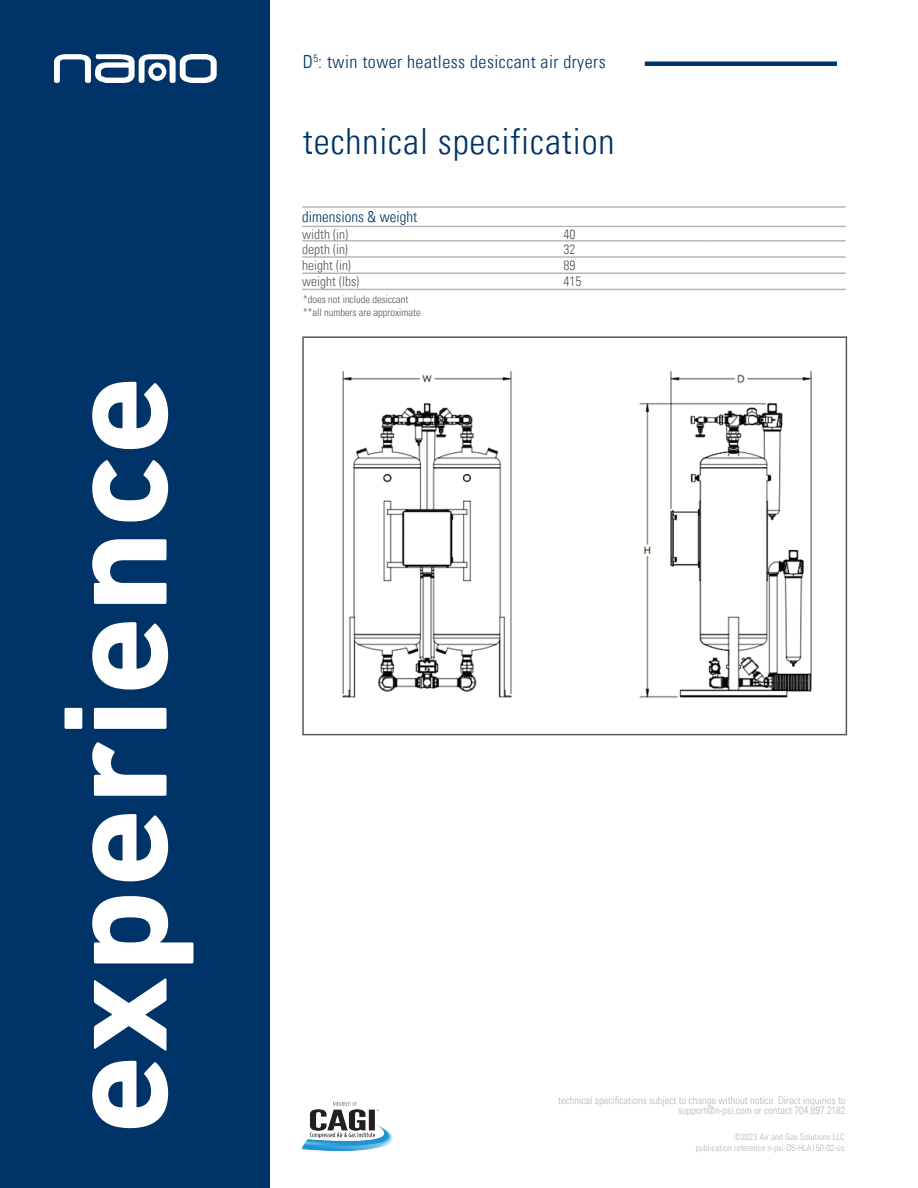
<style>
.page{position:relative;width:918px;height:1188px;background:#fff}
.page>*{position:absolute;margin:0;border:0;box-sizing:border-box;transform-origin:0 0}
.t1{font:700 150px "DIN Next LT Pro";letter-spacing:.02em;color:#fff}
.t2{font:300 condensed 36px "Univers LT";letter-spacing:.025em;color:#003367}
.t3{font:300 condensed 18px "Univers LT";letter-spacing:.025em;color:#003367}
.t4{font:300 condensed 15px "Univers LT";color:#003367}
.t5{font:300 condensed 13.5px "Univers LT";color:#57585a}
.t6{font:300 condensed 10.5px/10.5px "Univers LT";color:#b2b7bb;text-align:right}
.t7{font:300 condensed 10.5px/12.6px "Univers LT";color:#57585a}
.t8{font:300 condensed 9px "Univers LT";letter-spacing:.005em;color:#b2b7bb}
</style>
<div class="page">
<div style="left:645px;top:61px;width:192px;height:5px;background:#003367"></div>
<div style="left:0;top:0;width:270px;height:1188px;background:#003367"></div>
<svg style="left:54px;top:54px;width:163px;height:29px"></svg>
<img style="left:302px;top:1101px;width:91px;height:49px">
<hr style="left:302px;top:206px;width:261px;height:2px;background:#b2b7bb">
<hr style="left:563px;top:206px;width:142px;height:2px;background:#b2b7bb">
<hr style="left:705px;top:206px;width:141px;height:2px;background:#b2b7bb">
<hr style="left:302px;top:226px;width:261px;height:1px;background:#b2b7bb">
<hr style="left:563px;top:226px;width:142px;height:1px;background:#b2b7bb">
<hr style="left:705px;top:226px;width:141px;height:1px;background:#b2b7bb">
<hr style="left:302px;top:240px;width:261px;height:2px;background:#b2b7bb">
<hr style="left:563px;top:240px;width:142px;height:2px;background:#b2b7bb">
<hr style="left:705px;top:240px;width:141px;height:2px;background:#b2b7bb">
<hr style="left:302px;top:256px;width:261px;height:2px;background:#b2b7bb">
<hr style="left:563px;top:256px;width:142px;height:2px;background:#b2b7bb">
<hr style="left:705px;top:256px;width:141px;height:2px;background:#b2b7bb">
<hr style="left:302px;top:272px;width:261px;height:2px;background:#b2b7bb">
<hr style="left:563px;top:272px;width:142px;height:2px;background:#b2b7bb">
<hr style="left:705px;top:272px;width:141px;height:2px;background:#b2b7bb">
<hr style="left:302px;top:289px;width:261px;height:1px;background:#b2b7bb">
<hr style="left:563px;top:289px;width:142px;height:1px;background:#b2b7bb">
<hr style="left:705px;top:289px;width:141px;height:1px;background:#b2b7bb">
<div style="left:302px;top:336px;width:545px;height:399px;border:2px solid #57585a"></div>
<img style="left:342px;top:370px;width:470px;height:328px">
<h1 class="t1" style="left:28px;top:1134px;width:760px;rotate:-90deg">experience</h1>
<h3 class="t3" style="left:303px;top:51px;width:304px">D<sup>5</sup>: twin tower heatless desiccant air dryers</h3>
<h2 class="t2" style="left:303px;top:119px;width:313px">technical specification</h2>
<h3 class="t4" style="left:302px;top:208px;width:116px">dimensions &amp; weight</h3>
<p class="t5" style="left:302px;top:226px;width:47px">width (in)</p>
<p class="t5" style="left:563px;top:226px;width:13px">40</p>
<p class="t5" style="left:302px;top:241px;width:47px">depth (in)</p>
<p class="t5" style="left:563px;top:241px;width:13px">32</p>
<p class="t5" style="left:302px;top:257px;width:50px">height (in)</p>
<p class="t5" style="left:563px;top:257px;width:13px">89</p>
<p class="t5" style="left:302px;top:273px;width:58px">weight (lbs)</p>
<p class="t5" style="left:563px;top:273px;width:19px">415</p>
<p class="t7" style="left:303px;top:293px;width:119px">*does not include desiccant **all numbers are approximate</p>
<p class="t6" style="left:558px;top:1095px;width:289px">technical specifications subject to change without notice. Direct inquiries to support@n-psi.com or contact 704.897.2182</p>
<p class="t8" style="left:734px;top:1132px;width:112px">©2023 Air and Gas Solutions LLC</p>
<p class="t8" style="left:696px;top:1143px;width:150px">publication reference n-psi-D5-HLA150-02-us</p>
</div>
